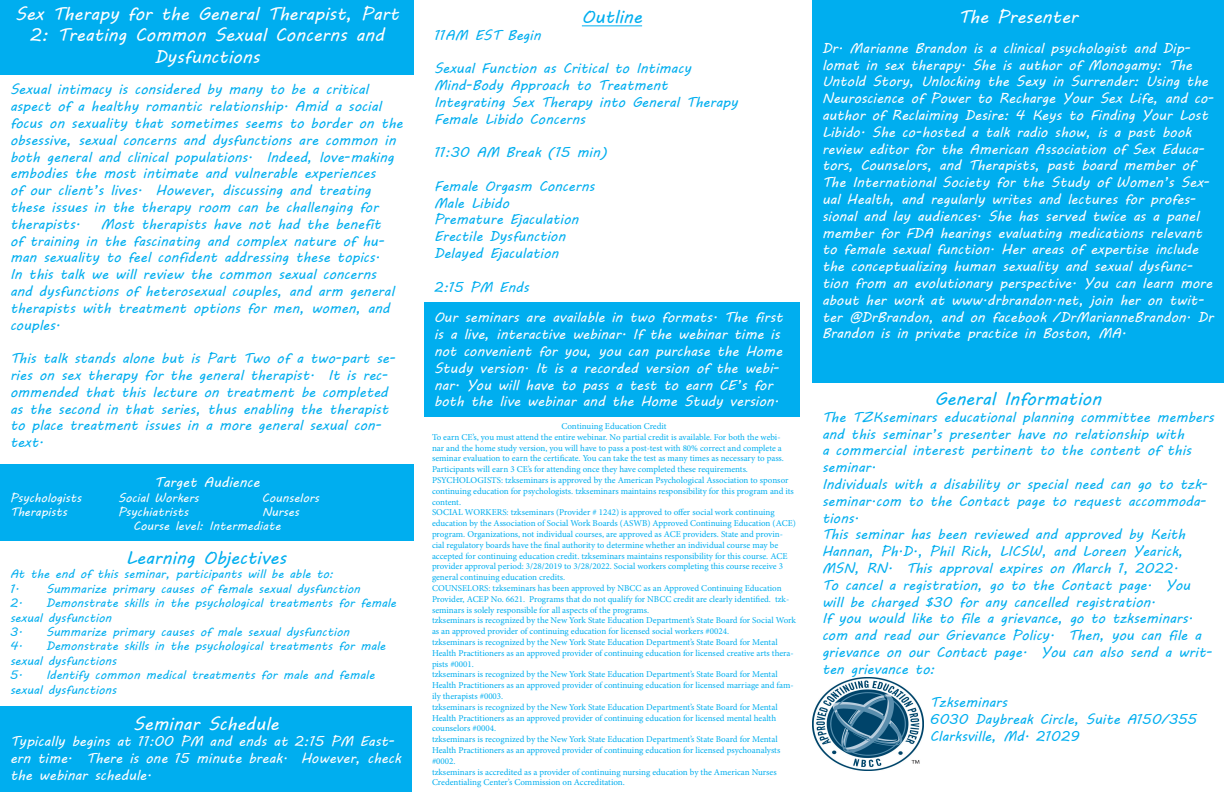
<style>
.page{position:relative;width:1224px;height:792px;background:#fff}
.page>*{position:absolute;margin:0;border:0;box-sizing:border-box;transform-origin:0 0}
.t1{font:18px/21.6px "MV Boli";color:#fff;text-align:center}
.t2{font:18px "MV Boli";color:#00aeef}
.t3{font:14px/16.8px "MV Boli";color:#00aeef}
.t4{font:14px/16.8px "MV Boli";color:#fff}
.t5{font:12px/14.4px "MV Boli";color:#00aeef}
.t6{font:12px "MV Boli";color:#fff}
.t7{font:9px/10.8px "Minion Pro";color:#00aeef}
</style>
<div class="page">
<div style="left:0;top:0;width:414px;height:74px;background:#00aeef"></div>
<div style="left:0;top:464px;width:414px;height:77px;background:#00aeef"></div>
<div style="left:0;top:707px;width:412px;height:85px;background:#00aeef"></div>
<hr style="left:582px;top:25px;width:60px;height:1px;background:#00aeef">
<div style="left:812px;top:0;width:412px;height:382px;background:#00aeef"></div>
<div style="left:424px;top:302px;width:376px;height:114px;background:#00aeef"></div>
<img style="left:812px;top:677px;width:112px;height:94px">
<p class="t1" style="left:15px;top:3px;width:385px">Sex Therapy for the General Therapist, Part<br>2: Treating Common Sexual Concerns and<br>Dysfunctions</p>
<p class="t3" style="left:10px;top:81px;width:394px">Sexual intimacy is considered by many to be a critical aspect of a healthy romantic relationship. Amid a social focus on sexuality that sometimes seems to border on the obsessive, sexual concerns and dysfunctions are common in both general and clinical populations. Indeed, love-making embodies the most intimate and vulnerable experiences<br>of our client’s lives. However, discussing and treating these issues in the therapy room can be challenging for therapists.</p>
<p class="t3" style="left:10px;top:215px;width:386px;text-indent:91px">Most therapists have not had the benefit of training in the fascinating and complex nature of hu&shy;man sexuality to feel confident addressing these topics.<br>In this talk we will review the common sexual concerns and dysfunctions of heterosexual couples, and arm general therapists with treatment options for men, women, and couples.</p>
<p class="t3" style="left:10px;top:350px;width:387px">This talk stands alone but is Part Two of a two-part se&shy;ries on sex therapy for the general therapist. It is rec&shy;ommended that this lecture on treatment be completed as the second in that series, thus enabling the therapist to place treatment issues in a more general sexual con&shy;text.</p>
<p class="t4" style="left:154px;top:474px;width:107px">Target Audience</p>
<p class="t6" style="left:10px;top:489px;width:73px">Psychologists</p>
<p class="t6" style="left:118px;top:489px;width:82px">Social Workers</p>
<p class="t6" style="left:262px;top:489px;width:59px">Counselors</p>
<p class="t6" style="left:10px;top:504px;width:59px">Therapists</p>
<p class="t6" style="left:118px;top:504px;width:72px">Psychiatrists</p>
<p class="t6" style="left:262px;top:504px;width:39px">Nurses</p>
<p class="t6" style="left:133px;top:518px;width:149px">Course level: Intermediate</p>
<p class="t2" style="left:126px;top:546px;width:162px">Learning Objectives</p>
<p class="t5" style="left:10px;top:567px;width:325px">At the end of this seminar, participants will be able to:</p>
<p class="t5" style="left:10px;top:581px;width:352px">1. Summarize primary causes of female sexual dysfunction</p>
<p class="t5" style="left:10px;top:596px;width:388px">2. Demonstrate skills in the psychological treatments for female sexual dysfunction</p>
<p class="t5" style="left:10px;top:624px;width:341px">3. Summarize primary causes of male sexual dysfunction</p>
<p class="t5" style="left:10px;top:639px;width:377px">4. Demonstrate skills in the psychological treatments for male sexual dysfunctions</p>
<p class="t5" style="left:10px;top:668px;width:366px">5. Identify common medical treatments for male and female sexual dysfunctions</p>
<p class="t1" style="left:133px;top:712px;width:147px">Seminar Schedule</p>
<p class="t4" style="left:10px;top:733px;width:392px">Typically begins at 11:00 PM and ends at 2:15 PM East&shy;ern time. There is one 15 minute break. However, check the webinar schedule.</p>
<p class="t2" style="left:582px;top:4px;width:62px">Outline</p>
<p class="t3" style="left:434px;top:26px;width:108px">11AM EST Begin</p>
<p class="t3" style="left:434px;top:60px;width:259px">Sexual Function as Critical to Intimacy</p>
<p class="t3" style="left:434px;top:77px;width:235px">Mind-Body Approach to Treatment</p>
<p class="t3" style="left:434px;top:93px;width:305px">Integrating Sex Therapy into General Therapy</p>
<p class="t3" style="left:434px;top:110px;width:153px">Female Libido Concerns</p>
<p class="t3" style="left:434px;top:144px;width:175px">11:30 AM Break (15 min)</p>
<p class="t3" style="left:434px;top:177px;width:162px">Female Orgasm Concerns</p>
<p class="t3" style="left:434px;top:194px;width:77px">Male Libido</p>
<p class="t3" style="left:434px;top:211px;width:146px">Premature Ejaculation</p>
<p class="t3" style="left:434px;top:228px;width:133px">Erectile Dysfunction</p>
<p class="t3" style="left:434px;top:245px;width:126px">Delayed Ejaculation</p>
<p class="t3" style="left:434px;top:278px;width:96px">2:15 PM Ends</p>
<p class="t4" style="left:434px;top:309px;width:350px">Our seminars are available in two formats. The first is a live, interactive webinar. If the webinar time is not convenient for you, you can purchase the Home Study version. It is a recorded version of the webi&shy;nar. You will have to pass a test to earn CE’s for both the live webinar and the Home Study version.</p>
<p class="t7" style="left:561px;top:421px;width:107px">Continuing Education Credit</p>
<p class="t7" style="left:432px;top:432px;width:353px">To earn CE’s, you must attend the entire webinar. No partial credit is available. For both the webi&shy;nar and the home study version, you will have to pass a post-test with 80% correct and complete a seminar evaluation to earn the certificate. You can take the test as many times as necessary to pass.<br>Participants will earn 3 CE’s for attending once they have completed these requirements.</p>
<p class="t7" style="left:432px;top:475px;width:363px">PSYCHOLOGISTS: tzkseminars is approved by the American Psychological Association to sponsor continuing education for psychologists. tzkseminars maintains responsibility for this program and its content.</p>
<p class="t7" style="left:432px;top:507px;width:365px">SOCIAL WORKERS: tzkseminars (Provider # 1242) is approved to offer social work continuing education by the Association of Social Work Boards (ASWB) Approved Continuing Education (ACE) program. Organizations, not individual courses, are approved as ACE providers. State and provin&shy;cial regulatory boards have the final authority to determine whether an individual course may be accepted for continuing education credit. tzkseminars maintains responsibility for this course. ACE provider approval period: 3/28/2019 to 3/28/2022. Social workers completing this course receive 3 general continuing education credits.</p>
<p class="t7" style="left:432px;top:583px;width:359px">COUNSELORS: tzkseminars has been approved by NBCC as an Approved Continuing Education<br>Provider, ACEP No. 6621. Programs that do not qualify for NBCC credit are clearly identified. tzk&shy;seminars is solely responsible for all aspects of the programs.</p>
<p class="t7" style="left:432px;top:615px;width:365px">tzkseminars is recognized by the New York State Education Department’s State Board for Social Work as an approved provider of continuing education for licensed social workers #0024.</p>
<p class="t7" style="left:432px;top:637px;width:363px">tzkseminars is recognized by the New York State Education Department’s State Board for Mental<br>Health Practitioners as an approved provider of continuing education for licensed creative arts thera&shy;pists #0001.</p>
<p class="t7" style="left:432px;top:669px;width:363px">tzkseminars is recognized by the New York State Education Department’s State Board for Mental<br>Health Practitioners as an approved provider of continuing education for licensed marriage and fam&shy;ily therapists #0003.</p>
<p class="t7" style="left:432px;top:702px;width:347px">tzkseminars is recognized by the New York State Education Department’s State Board for Mental<br>Health Practitioners as an approved provider of continuing education for licensed mental health counselors #0004.</p>
<p class="t7" style="left:432px;top:734px;width:350px">tzkseminars is recognized by the New York State Education Department’s State Board for Mental<br>Health Practitioners as an approved provider of continuing education for licensed psychoanalysts #0002.</p>
<p class="t7" style="left:432px;top:766px;width:346px">tzkseminars is accredited as a provider of continuing nursing education by the American Nurses<br>Credentialing Center’s Commission on Accreditation.</p>
<p class="t1" style="left:958px;top:6px;width:121px">The Presenter</p>
<p class="t4" style="left:822px;top:39px;width:393px">Dr. Marianne Brandon is a clinical psychologist and Dip&shy;lomat in sex therapy. She is author of Monogamy: The Untold Story, Unlocking the Sexy in Surrender: Using the Neuroscience of Power to Recharge Your Sex Life, and co&shy;author of Reclaiming Desire: 4 Keys to Finding Your Lost Libido. She co-hosted a talk radio show, is a past book review editor for the American Association of Sex Educa&shy;tors, Counselors, and Therapists, past board member of The International Society for the Study of Women’s Sex&shy;ual Health, and regularly writes and lectures for profes&shy;sional and lay audiences. She has served twice as a panel member for FDA hearings evaluating medications relevant to female sexual function. Her areas of expertise include the conceptualizing human sexuality and sexual dysfunc&shy;tion from an evolutionary perspective. You can learn more about her work at www.drbrandon.net, join her on twit&shy;ter @DrBrandon, and on facebook /DrMarianneBrandon. Dr Brandon is in private practice in Boston, MA.</p>
<p class="t2" style="left:935px;top:387px;width:168px">General Information</p>
<p class="t3" style="left:822px;top:408px;width:393px">The TZKseminars educational planning committee members and this seminar’s presenter have no relationship with<br>a commercial interest pertinent to the content of this seminar.</p>
<p class="t3" style="left:822px;top:476px;width:387px;text-align:justify">Individuals with a disability or special need can go to tzk&shy;seminar.com to the Contact page to request accommoda&shy;tions.</p>
<p class="t3" style="left:822px;top:526px;width:365px">This seminar has been reviewed and approved by Keith<br>Hannan, Ph.D., Phil Rich, LICSW, and Loreen Yearick,<br>MSN, RN. This approval expires on March 1, 2022.</p>
<p class="t3" style="left:822px;top:576px;width:370px">To cancel a registration, go to the Contact page. You will be charged $30 for any cancelled registration.</p>
<p class="t3" style="left:822px;top:610px;width:392px">If you would like to file a grievance, go to tzkseminars. com and read our Grievance Policy. Then, you can file a grievance on our Contact page. You can also send a writ&shy;ten grievance to:</p>
<p class="t3" style="left:930px;top:694px;width:79px">Tzkseminars</p>
<p class="t3" style="left:930px;top:711px;width:268px">6030 Daybreak Circle, Suite A150/355</p>
<p class="t3" style="left:930px;top:728px;width:151px">Clarksville, Md. 21029</p>
</div>
